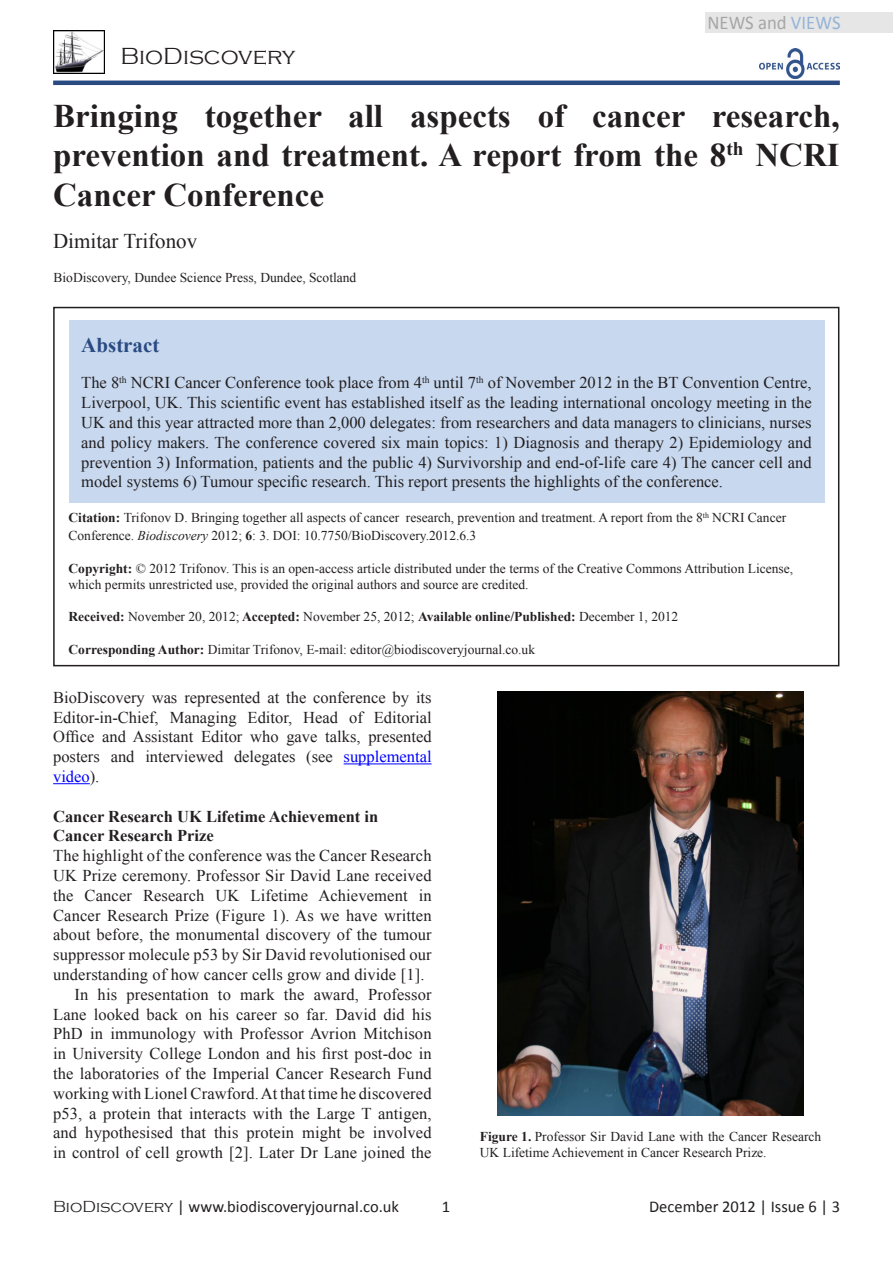
<style>
.page{position:relative;width:893px;height:1263px;background:#fff}
.page>*{position:absolute;margin:0;border:0;box-sizing:border-box;transform-origin:0 0}
.t1{font:700 33px/39.6px "Times New Roman";color:#231f20;text-align:justify}
.t2{font:300 24px "Copperplate Gothic";color:#231f20}
.Authors{font:21px "Times New Roman";color:#231f20}
.Head{font:700 21px "Times New Roman";color:#2a4a82}
.t3{font:19.5px "Calibri";color:#a6a6a6;scale:.96 1}
.Body{font:16.5px/19.8px "Times New Roman";letter-spacing:.01em;color:#231f20;text-align:justify}
.Abstract{font:16.5px/19.8px "Times New Roman";color:#231f20;text-align:justify}
.t4{font:16.5px "Calibri";color:#231f20}
.SubHead{font:700 16.5px/19.8px "Times New Roman";color:#231f20}
.Copyright{font:13.5px/18.1px "Times New Roman";color:#231f20}
.Figure_Head{font:13.5px/16.2px "Times New Roman";color:#231f20}
.Address{font:13.5px "Times New Roman";color:#231f20}
.s1{color:#95b3d7}
.s2{font-weight:700}
.s3{font-style:italic}
.s4{color:#00f}
.s5{font-family:"Copperplate Gothic";font-weight:300}
</style>
<div class="page">
<img style="left:53px;top:30px;width:51px;height:43px">
<hr style="left:53px;top:81px;width:787px;height:4px;background:#2a4a82">
<img style="left:759px;top:49px;width:81px;height:29px">
<div style="left:705px;top:12px;width:188px;height:20px;background:#e6e6e6"></div>
<div style="left:53px;top:307px;width:786px;height:359px;border:2px solid #231f20"></div>
<div style="left:69px;top:320px;width:755px;height:182px;background:#c7d8ef"></div>
<hr style="left:344px;top:763px;width:88px;height:1px;background:#00f">
<hr style="left:53px;top:783px;width:37px;height:1px;background:#00f">
<img style="left:497px;top:691px;width:307px;height:424px">
<h2 class="t2" style="left:121px;top:43px;width:176px">BioDiscovery</h2>
<p class="t3" style="left:707px;top:10px;width:140px">NEWS and <span class="s1">VIEWS</span></p>
<p class="t1" style="left:53px;top:95px;width:788px">Bringing together all aspects of cancer research, prevention and treatment. A report from the 8<sup>th</sup> NCRI Cancer Conference</p>
<p class="Authors" style="left:53px;top:227px;width:146px">Dimitar Trifonov</p>
<p class="Address" style="left:54px;top:268px;width:304px">BioDiscovery, Dundee Science Press, Dundee, Scotland</p>
<p class="Head" style="left:81px;top:330px;width:80px">Abstract</p>
<p class="Abstract" style="left:81px;top:373px;width:732px">The 8<sup>th</sup> NCRI Cancer Conference took place from 4<sup>th</sup> until 7<sup>th</sup> of November 2012 in the BT Convention Centre, Liverpool, UK. This scientific event has established itself as the leading international oncology meeting in the UK and this year attracted more than 2,000 delegates: from researchers and data managers to clinicians, nurses and policy makers. The conference covered six main topics: 1) Diagnosis and therapy 2) Epidemiology and prevention 3) Information, patients and the public 4) Survivorship and end-of-life care 4) The cancer cell and model systems 6) Tumour specific research. This report presents the highlights of the conference.</p>
<p class="Copyright" style="left:69px;top:508px;width:719px"><span class="s2">Citation:</span> Trifonov D. Bringing together all aspects of cancer research, prevention and treatment. A report from the 8<sup>th</sup> NCRI Cancer<br>Conference. <span class="s3">Biodiscovery</span> 2012; <span class="s2">6</span>: 3. DOI: 10.7750/BioDiscovery.2012.6.3</p>
<p class="Copyright" style="left:69px;top:560px;width:726px;line-height:16.2px"><span class="s2">Copyright:</span> © 2012 Trifonov. This is an open-access article distributed under the terms of the Creative Commons Attribution License, which permits unrestricted use, provided the original authors and source are credited.</p>
<p class="Copyright" style="left:69px;top:608px;width:611px"><span class="s2">Received:</span> November 20, 2012; <span class="s2">Accepted:</span> November 25, 2012; <span class="s2">Available online/Published:</span> December 1, 2012</p>
<p class="Copyright" style="left:69px;top:640px;width:468px"><span class="s2">Corresponding Author:</span> Dimitar Trifonov, E-mail: editor@biodiscoveryjournal.co.uk</p>
<p class="Body" style="left:53px;top:687px;width:380px">BioDiscovery was represented at the conference by its Editor-in-Chief, Managing Editor, Head of Editorial Office and Assistant Editor who gave talks, presented posters and interviewed delegates (see <span class="s4">supplemental video</span>).</p>
<p class="SubHead" style="left:53px;top:806px;width:327px">Cancer Research UK Lifetime Achievement in<br>Cancer Research Prize</p>
<p class="Body" style="left:53px;top:845px;width:380px">The highlight of the conference was the Cancer Research UK Prize ceremony. Professor Sir David Lane received the Cancer Research UK Lifetime Achievement in Cancer Research Prize (Figure 1). As we have written about before, the monumental discovery of the tumour suppressor molecule p53 by Sir David revolutionised our understanding of how cancer cells grow and divide [1].</p>
<p class="Body" style="left:53px;top:984px;width:380px;text-indent:21px">In his presentation to mark the award, Professor Lane looked back on his career so far. David did his PhD in immunology with Professor Avrion Mitchison in University College London and his first post-doc in the laboratories of the Imperial Cancer Research Fund working with Lionel Crawford. At that time he discovered p53, a protein that interacts with the Large T antigen, and hypothesised that this protein might be involved in control of cell growth [2]. Later Dr Lane joined the</p>
<p class="Figure_Head" style="left:480px;top:1128px;width:343px"><span class="s2">Figure 1.</span> Professor Sir David Lane with the Cancer Research<br>UK Lifetime Achievement in Cancer Research Prize.</p>
<p class="t4" style="left:53px;top:1196px;width:347px"><span class="s5">BioDiscovery</span> | www.biodiscoveryjournal.co.uk</p>
<p class="t4" style="left:442px;top:1196px;width:10px">1</p>
<p class="t4" style="left:649px;top:1196px;width:193px">December 2012 | Issue 6 | 3</p>
</div>
